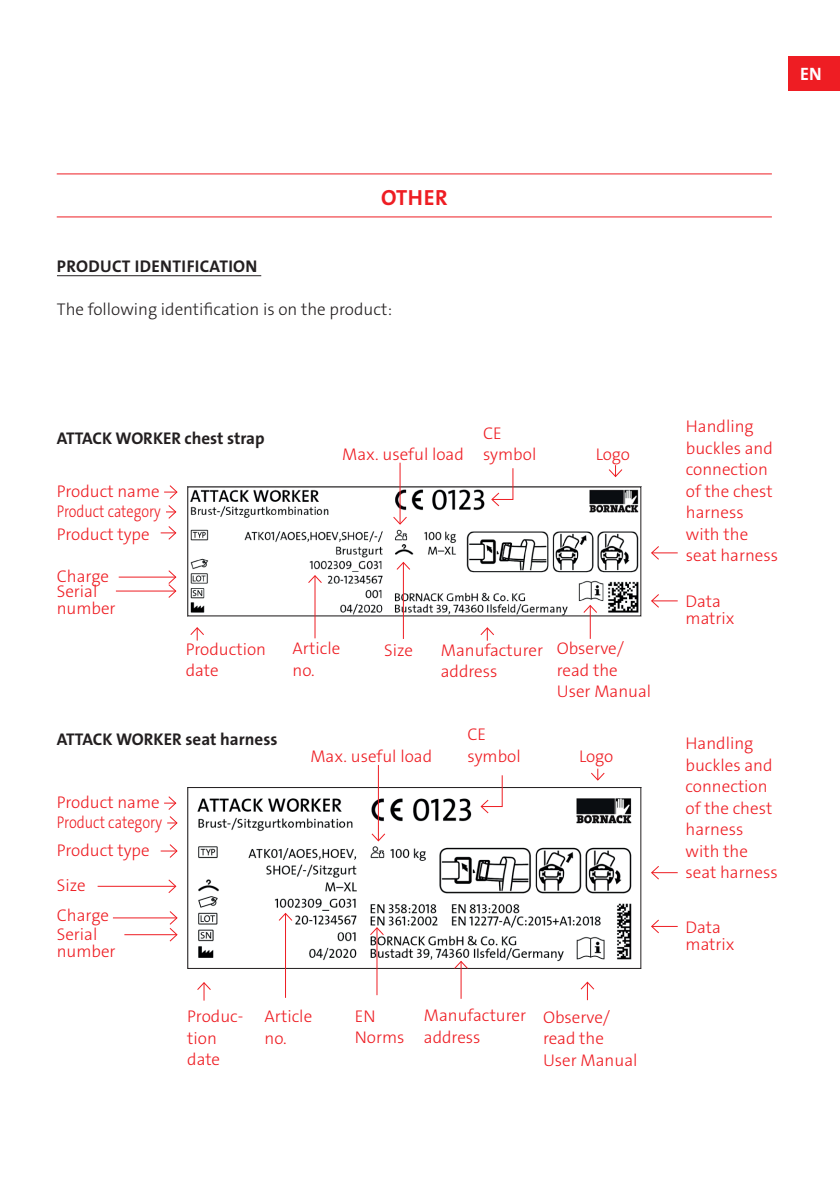
<style>
.page{position:relative;width:840px;height:1191px;background:#fff}
.page>*{position:absolute;margin:0;border:0;box-sizing:border-box;transform-origin:0 0}
.t1{font:700 22px "The Mix E2 s";letter-spacing:.02em;color:#ee1d23}
.t2{font:18px "The Sans LP7 Bld";color:#fff}
.t3{font:17px/21.6px "The Sans LP3 Lig";color:#ee1d23}
.t4{font:17px "The Sans LP7 Bld";color:#231f20}
.t5{font:17px "The Sans LP3 Lig";color:#231f20}
.t6{font:700 17px "The Mix E2 s";letter-spacing:.02em;color:#231f20}
</style>
<div class="page">
<div style="left:788px;top:57px;width:51px;height:34px;background:#ee1d23"></div>
<hr style="left:57px;top:275px;width:204px;height:1px;background:#231f20">
<img style="left:190px;top:488px;width:449px;height:126px">
<img style="left:197px;top:789px;width:435px;height:178px">
<div style="left:187px;top:787px;width:454px;height:182px;border:1px solid #231f20"></div>
<hr style="left:57px;top:173px;width:714px;height:1px;background:#ee1d23">
<hr style="left:57px;top:216px;width:714px;height:1px;background:#ee1d23">
<svg style="left:651px;top:919px;width:26px;height:15px"></svg>
<svg style="left:164px;top:796px;width:14px;height:34px"></svg>
<svg style="left:160px;top:844px;width:18px;height:14px"></svg>
<hr style="left:98px;top:885px;width:78px;height:1px;background:#ee1d23">
<svg style="left:167px;top:879px;width:10px;height:14px"></svg>
<hr style="left:113px;top:917px;width:64px;height:1px;background:#ee1d23">
<hr style="left:124px;top:934px;width:53px;height:1px;background:#ee1d23">
<svg style="left:168px;top:911px;width:10px;height:31px"></svg>
<svg style="left:197px;top:982px;width:14px;height:18px"></svg>
<hr style="left:285px;top:913px;width:1px;height:84px;background:#ee1d23">
<svg style="left:277px;top:912px;width:16px;height:10px"></svg>
<hr style="left:376px;top:928px;width:1px;height:67px;background:#ee1d23">
<svg style="left:369px;top:926px;width:15px;height:10px"></svg>
<hr style="left:460px;top:961px;width:1px;height:37px;background:#ee1d23">
<svg style="left:453px;top:960px;width:15px;height:9px"></svg>
<svg style="left:580px;top:981px;width:15px;height:19px"></svg>
<svg style="left:591px;top:768px;width:14px;height:13px"></svg>
<hr style="left:377px;top:765px;width:1px;height:75px;background:#ee1d23">
<svg style="left:370px;top:832px;width:16px;height:10px"></svg>
<hr style="left:589px;top:605px;width:1px;height:34px;background:#ee1d23">
<svg style="left:582px;top:604px;width:15px;height:10px"></svg>
<svg style="left:160px;top:485px;width:18px;height:55px"></svg>
<hr style="left:119px;top:576px;width:57px;height:1px;background:#ee1d23">
<hr style="left:116px;top:590px;width:60px;height:1px;background:#ee1d23">
<svg style="left:167px;top:570px;width:10px;height:28px"></svg>
<svg style="left:490px;top:468px;width:23px;height:39px"></svg>
<svg style="left:479px;top:775px;width:24px;height:39px"></svg>
<hr style="left:399px;top:463px;width:1px;height:61px;background:#ee1d23">
<svg style="left:392px;top:515px;width:15px;height:10px"></svg>
<hr style="left:402px;top:562px;width:1px;height:77px;background:#ee1d23">
<svg style="left:395px;top:561px;width:16px;height:10px"></svg>
<svg style="left:190px;top:627px;width:14px;height:13px"></svg>
<hr style="left:314px;top:576px;width:1px;height:62px;background:#ee1d23">
<svg style="left:307px;top:574px;width:16px;height:10px"></svg>
<svg style="left:651px;top:866px;width:26px;height:14px"></svg>
<svg style="left:651px;top:546px;width:26px;height:14px"></svg>
<svg style="left:480px;top:627px;width:14px;height:13px"></svg>
<svg style="left:651px;top:594px;width:26px;height:14px"></svg>
<svg style="left:608px;top:465px;width:15px;height:13px"></svg>
<p class="t2" style="left:799px;top:63px;width:23px">EN</p>
<p class="t1" style="left:381px;top:183px;width:68px">OTHER</p>
<p class="t6" style="left:57px;top:255px;width:202px">PRODUCT IDENTIFICATION</p>
<p class="t5" style="left:57px;top:298px;width:336px">The following identification is on the product:</p>
<p class="t4" style="left:57px;top:427px;width:209px">ATTACK WORKER chest strap</p>
<p class="t3" style="left:57px;top:481px;width:106px;line-height:20px">Product name<br>Product category</p>
<p class="t3" style="left:57px;top:523px;width:94px">Product type</p>
<p class="t3" style="left:57px;top:568px;width:54px;line-height:15px">Charge<br>Serial</p>
<p class="t3" style="left:57px;top:597px;width:60px">number</p>
<p class="t3" style="left:342px;top:443px;width:123px">Max. useful load</p>
<p class="t3" style="left:482px;top:422px;width:55px">CE symbol</p>
<p class="t3" style="left:292px;top:638px;width:49px">Article no.</p>
<p class="t3" style="left:186px;top:638px;width:82px">Production date</p>
<p class="t3" style="left:384px;top:639px;width:30px">Size</p>
<p class="t3" style="left:440px;top:639px;width:104px">Manufacturer address</p>
<p class="t4" style="left:57px;top:728px;width:222px">ATTACK WORKER seat harness</p>
<p class="t3" style="left:57px;top:792px;width:107px;line-height:20px">Product name<br>Product category</p>
<p class="t3" style="left:57px;top:840px;width:94px">Product type</p>
<p class="t3" style="left:57px;top:874px;width:30px">Size</p>
<p class="t3" style="left:57px;top:904px;width:54px">Charge</p>
<p class="t3" style="left:57px;top:925px;width:60px;line-height:17px">Serial number</p>
<p class="t3" style="left:310px;top:745px;width:123px">Max. useful load</p>
<p class="t3" style="left:467px;top:724px;width:55px">CE symbol</p>
<p class="t3" style="left:595px;top:443px;width:36px">Logo</p>
<p class="t3" style="left:556px;top:638px;width:96px">Observe/ read the<br>User Manual</p>
<p class="t3" style="left:579px;top:745px;width:36px">Logo</p>
<p class="t3" style="left:187px;top:1006px;width:58px">Produc&shy;tion date</p>
<p class="t3" style="left:264px;top:1005px;width:49px">Article no.</p>
<p class="t3" style="left:354px;top:1005px;width:51px">EN<br>Norms</p>
<p class="t3" style="left:423px;top:1005px;width:104px">Manufacturer address</p>
<p class="t3" style="left:542px;top:1006px;width:96px">Observe/ read the<br>User Manual</p>
<p class="t3" style="left:685px;top:416px;width:94px">Handling buckles and connection of the chest harness with the seat harness</p>
<p class="t3" style="left:685px;top:593px;width:51px;line-height:17px">Data matrix</p>
<p class="t3" style="left:685px;top:732px;width:94px">Handling buckles and connection of the chest harness with the seat harness</p>
<p class="t3" style="left:685px;top:919px;width:51px;line-height:17px">Data matrix</p>
</div>
